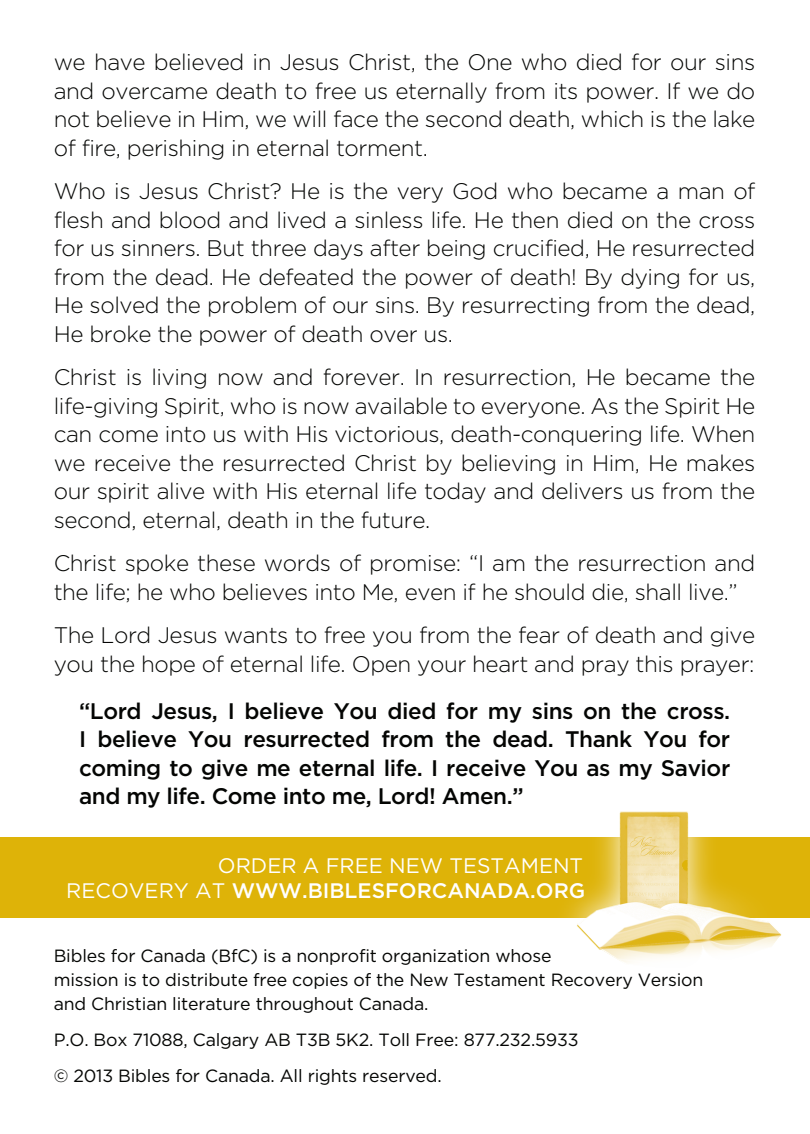
<style>
.page{position:relative;width:810px;height:1134px;background:#fff}
.page>*{position:absolute;margin:0;border:0;box-sizing:border-box;transform-origin:0 0}
.t1{font:300 22.5px/28.5px "Gotham";letter-spacing:-.02em;color:#040503;text-align:justify}
.t2{font:500 22.5px/28.5px "Gotham";letter-spacing:-.02em;color:#040503;text-align:justify}
.t3{font:21px/25.2px "Gotham";color:#fff;text-align:right}
.t4{font:17.7px/24px "Gotham";letter-spacing:-.01em;color:#040503}
.s1{font-weight:500}
</style>
<div class="page">
<div style="left:0;top:838px;width:810px;height:80px;background:#deb308"></div>
<img style="left:570px;top:811px;width:216px;height:152px">
<p class="t1" style="left:54px;top:48px;width:703px">we have believed in Jesus Christ, the One who died for our sins and overcame death to free us eternally from its power. If we do not believe in Him, we will face the second death, which is the lake of fire, perishing in eternal torment.</p>
<p class="t1" style="left:54px;top:177px;width:703px">Who is Jesus Christ? He is the very God who became a man of flesh and blood and lived a sinless life. He then died on the cross for us sinners. But three days after being crucified, He resurrected from the dead. He defeated the power of death! By dying for us, He solved the problem of our sins. By resurrecting from the dead, He broke the power of death over us.</p>
<p class="t1" style="left:54px;top:363px;width:703px">Christ is living now and forever. In resurrection, He became the life-giving Spirit, who is now available to everyone. As the Spirit He can come into us with His victorious, death-conquering life. When we receive the resurrected Christ by believing in Him, He makes our spirit alive with His eternal life today and delivers us from the second, eternal, death in the future.</p>
<p class="t1" style="left:54px;top:549px;width:703px">Christ spoke these words of promise: “I am the resurrection and the life; he who believes into Me, even if he should die, shall live.”</p>
<p class="t1" style="left:54px;top:621px;width:703px">The Lord Jesus wants to free you from the fear of death and give you the hope of eternal life. Open your heart and pray this prayer:</p>
<p class="t2" style="left:79px;top:696px;width:653px">“Lord Jesus, I believe You died for my sins on the cross.<br>I believe You resurrected from the dead. Thank You for coming to give me eternal life. I receive You as my Savior and my life. Come into me, Lord! Amen.”</p>
<p class="t3" style="left:66px;top:853px;width:521px">ORDER A FREE NEW TESTAMENT<br>RECOVERY AT <span class="s1">WWW.BIBLESFORCANADA.ORG</span></p>
<p class="t4" style="left:54px;top:944px;width:651px">Bibles for Canada (BfC) is a nonprofit organization whose<br>mission is to distribute free copies of the New Testament Recovery Version and Christian literature throughout Canada.</p>
<p class="t4" style="left:54px;top:1022px;width:526px;line-height:36px">P.O. Box 71088, Calgary AB T3B 5K2. Toll Free: 877.232.5933 © 2013 Bibles for Canada. All rights reserved.</p>
</div>
